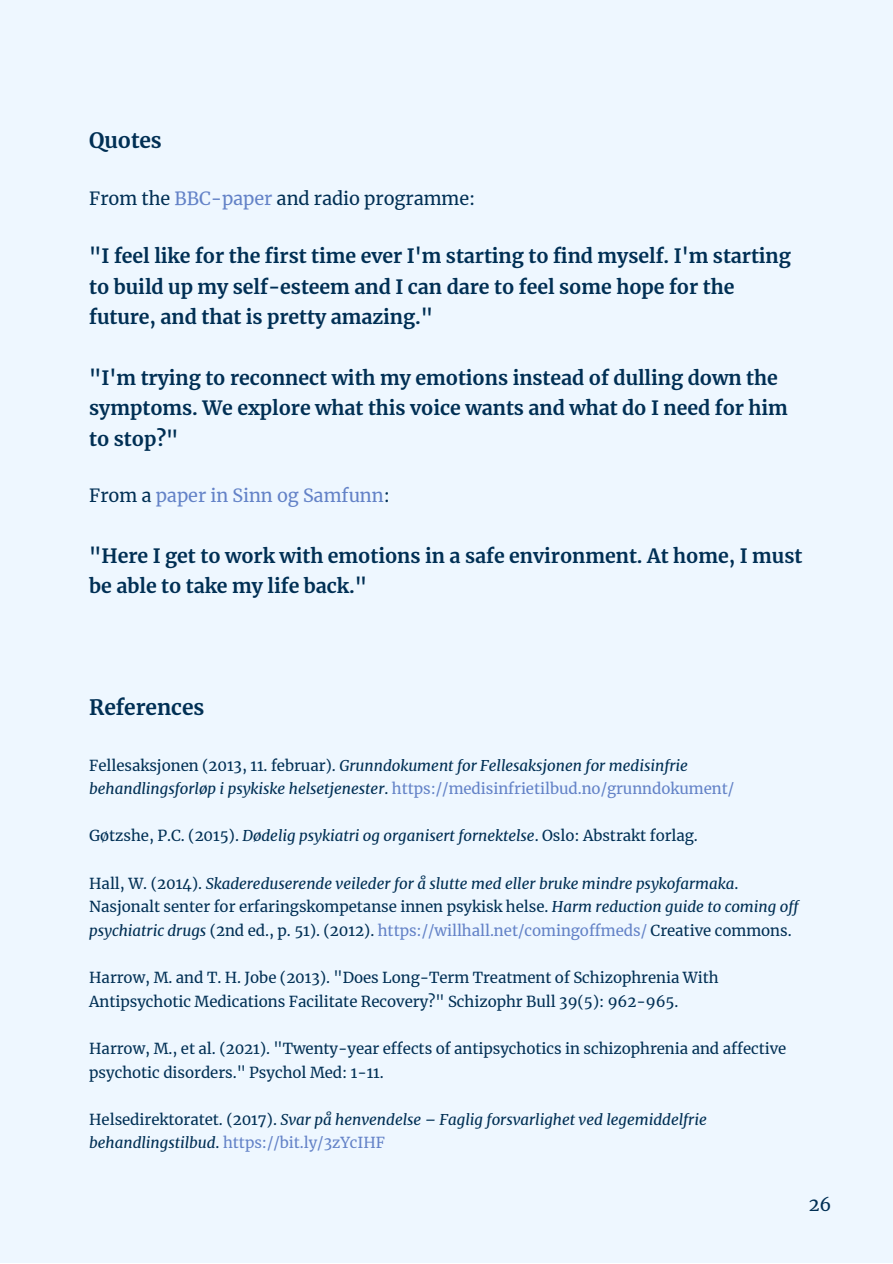
<style>
.page{position:relative;width:893px;height:1264px;background:#fff}
.page>*{position:absolute;margin:0;border:0;box-sizing:border-box;transform-origin:0 0}
.t1{font:700 21px "Merriweather";letter-spacing:-.005em;color:#002f54}
.t2{font:700 19.5px/30.3px "Merriweather";letter-spacing:-.005em;color:#002f54}
.t3{font:18px "Merriweather";letter-spacing:-.005em;color:#002f54}
.t4{font:18px "Merriweather";letter-spacing:-.005em;color:#6382c7}
.t5{font:italic 15px/23.5px "Merriweather";letter-spacing:-.005em;color:#002f54}
.t6{font:15px/23.5px "Merriweather";letter-spacing:-.005em;color:#002f54}
.s1{color:#6382c7}
.s2{color:#002f54}
.s3{font-style:normal}
.s4{font-style:normal;color:#6382c7}
.s5{font-style:italic}
</style>
<div class="page">
<div style="left:0;top:0;width:892px;height:1262px;background:#eef7ff"></div>
<h1 class="t1" style="left:89px;top:127px;width:74px">Quotes</h1>
<p class="t3" style="left:89px;top:187px;width:387px">From the <span class="s1">BBC-paper</span> and radio programme:</p>
<h2 class="t2" style="left:89px;top:241px;width:703px">"I feel like for the first time ever I'm starting to find myself. I'm starting to build up my self-esteem and I can dare to feel some hope for the future, and that is pretty amazing."</h2>
<h2 class="t2" style="left:89px;top:363px;width:700px">"I'm trying to reconnect with my emotions instead of dulling down the symptoms. We explore what this voice wants and what do I need for him to stop?"</h2>
<p class="t4" style="left:89px;top:484px;width:302px"><span class="s2">From a</span> paper in Sinn og Samfunn<span class="s2">:</span></p>
<h2 class="t2" style="left:89px;top:540px;width:714px">"Here I get to work with emotions in a safe environment. At home, I must be able to take my life back."</h2>
<h1 class="t1" style="left:89px;top:694px;width:117px">References</h1>
<p class="t5" style="left:89px;top:753px;width:646px"><span class="s3">Fellesaksjonen (2013, 11. februar).</span> Grunndokument for Fellesaksjonen for medisinfrie behandlingsforløp i psykiske helsetjenester<span class="s3">.</span> <span class="s4">https://medisinfrietilbud.no/grunndokument/</span></p>
<p class="t6" style="left:89px;top:824px;width:610px">Gøtzshe, P.C. (2015). <span class="s5">Dødelig psykiatri og organisert fornektelse</span>. Oslo: Abstrakt forlag.</p>
<p class="t5" style="left:89px;top:871px;width:710px"><span class="s3">Hall, W. (2014).</span> Skadereduserende veileder for å slutte med eller bruke mindre psykofarmaka<span class="s3">.<br>Nasjonalt senter for erfaringskompetanse innen psykisk helse.</span> Harm reduction guide to coming off psychiatric drugs <span class="s3">(2nd ed., p. 51). (2012).</span> <span class="s4">https://willhall.net/comingoffmeds/</span> <span class="s3">Creative commons.</span></p>
<p class="t6" style="left:89px;top:966px;width:631px">Harrow, M. and T. H. Jobe (2013). "Does Long-Term Treatment of Schizophrenia With<br>Antipsychotic Medications Facilitate Recovery?" Schizophr Bull 39(5): 962-965.</p>
<p class="t6" style="left:89px;top:1036px;width:698px">Harrow, M., et al. (2021). "Twenty-year effects of antipsychotics in schizophrenia and affective psychotic disorders." Psychol Med: 1-11.</p>
<p class="t5" style="left:89px;top:1107px;width:619px"><span class="s3">Helsedirektoratet. (2017).</span> Svar på henvendelse – Faglig forsvarlighet ved legemiddelfrie behandlingstilbud<span class="s3">.</span> <span class="s4">https://bit.ly/3zYcIHF</span></p>
<p class="t3" style="left:808px;top:1193px;width:24px">26</p>
</div>
